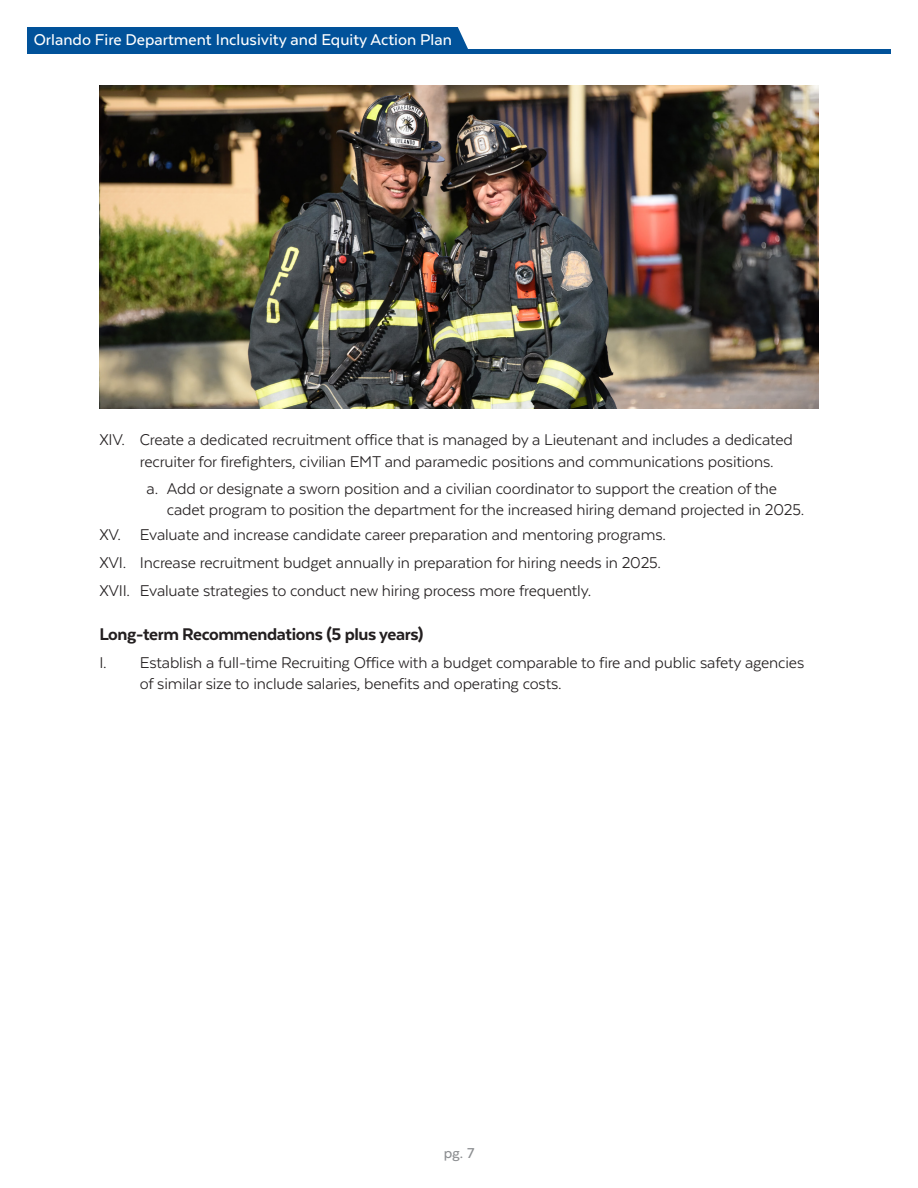
<style>
.page{position:relative;width:918px;height:1188px;background:#fff}
.page>*{position:absolute;margin:0;border:0;box-sizing:border-box;transform-origin:0 0}
.Header_Small{font:800 19.5px "Texta";letter-spacing:-.02em;color:#231f20}
.t1{font:18px/21.6px "Texta";letter-spacing:-.01em;color:#231f20}
.t2{font:500 18px "Texta";color:#fff}
.t3{font:500 16.5px "Texta";color:#8d8f92}
</style>
<div class="page">
<div style="left:27px;top:27px;width:441px;height:22px;background:#01529a"></div>
<div style="left:27px;top:49px;width:864px;height:5px;background:#01529a"></div>
<img style="left:99px;top:85px;width:719px;height:323px">
<p class="t2" style="left:34px;top:30px;width:420px">Orlando Fire Department Inclusivity and Equity Action Plan</p>
<p class="t1" style="left:140px;top:429px;width:655px;text-indent:-40px">XIV. Create a dedicated recruitment office that is managed by a Lieutenant and includes a dedicated recruiter for firefighters, civilian EMT and paramedic positions and communications positions.</p>
<p class="t1" style="left:167px;top:478px;width:639px;line-height:21px;text-indent:-20px">a. Add or designate a sworn position and a civilian coordinator to support the creation of the cadet program to position the department for the increased hiring demand projected in 2025.</p>
<p class="t1" style="left:99px;top:523px;width:568px">XV. Evaluate and increase candidate career preparation and mentoring programs.</p>
<p class="t1" style="left:99px;top:551px;width:563px">XVI. Increase recruitment budget annually in preparation for hiring needs in 2025.</p>
<p class="t1" style="left:99px;top:580px;width:494px">XVII. Evaluate strategies to conduct new hiring process more frequently.</p>
<p class="Header_Small" style="left:99px;top:624px;width:326px">Long-term Recommendations (5 plus years)</p>
<p class="t1" style="left:140px;top:651px;width:666px;text-indent:-40px">I. Establish a full-time Recruiting Office with a budget comparable to fire and public safety agencies of similar size to include salaries, benefits and operating costs.</p>
<p class="t3" style="left:444px;top:1145px;width:32px">pg. 7</p>
</div>
